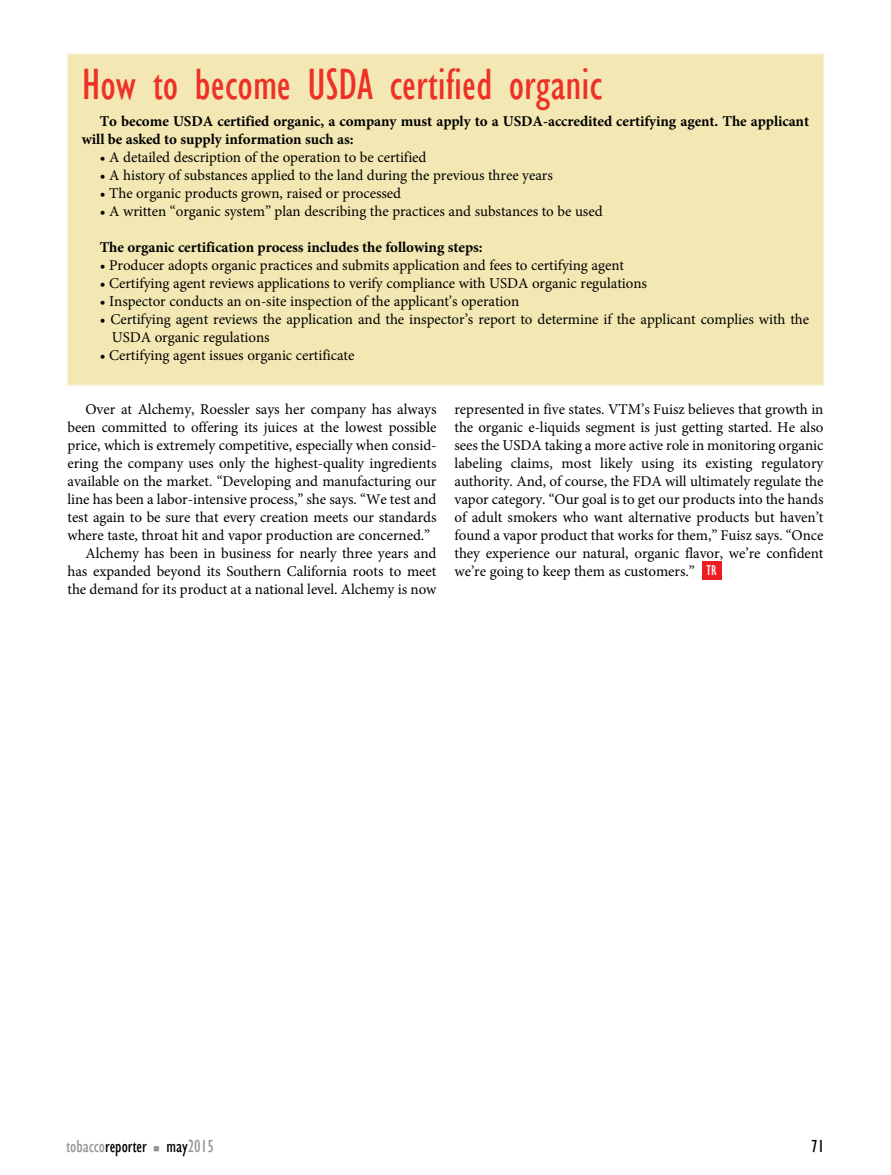
<style>
.page{position:relative;width:891px;height:1175px;background:#fff}
.page>*{position:absolute;margin:0;border:0;box-sizing:border-box;transform-origin:0 0}
.t1{font:condensed 45px "Gill Sans";color:#ee3124}
.t2{font:condensed 18px "Gill Sans";color:#939598}
.t3{font:condensed 18px "Gill Sans";color:#000}
.t4{font:15px/18px "Minion Pro";letter-spacing:-.005em;color:#000;text-align:justify}
.t5{font:700 15px/18px "Minion Pro";letter-spacing:-.005em;color:#000}
.t6{font:condensed 14.7px "Gill Sans";color:#fff}
.s1{color:#000}
</style>
<div class="page">
<div style="left:702px;top:561px;width:19px;height:18px;background:#ed1d24"></div>
<div style="left:68px;top:54px;width:756px;height:331px;background:#f3e8b3"></div>
<div style="left:67px;top:53px;width:757px;height:333px;border:2px solid #f8f1d6"></div>
<h1 class="t1" style="left:82px;top:58px;width:522px">How to become USDA certified organic</h1>
<p class="t5" style="left:82px;top:112px;width:729px;text-indent:18px">To become USDA certified organic, a company must apply to a USDA-accredited certifying agent. The applicant will be asked to supply information such as:</p>
<p class="t4" style="left:100px;top:148px;width:328px">• A detailed description of the operation to be certified</p>
<p class="t4" style="left:100px;top:166px;width:455px">• A history of substances applied to the land during the previous three years</p>
<p class="t4" style="left:100px;top:184px;width:303px">• The organic products grown, raised or processed</p>
<p class="t4" style="left:100px;top:202px;width:504px">• A written “organic system” plan describing the practices and substances to be used</p>
<p class="t5" style="left:100px;top:238px;width:384px">The organic certification process includes the following steps:</p>
<p class="t4" style="left:100px;top:256px;width:526px">• Producer adopts organic practices and submits application and fees to certifying agent</p>
<p class="t4" style="left:100px;top:274px;width:549px">• Certifying agent reviews applications to verify compliance with USDA organic regulations</p>
<p class="t4" style="left:100px;top:292px;width:421px">• Inspector conducts an on-site inspection of the applicant’s operation</p>
<p class="t4" style="left:112px;top:310px;width:699px;text-indent:-12px">• Certifying agent reviews the application and the inspector’s report to determine if the applicant complies with the<br>USDA organic regulations</p>
<p class="t4" style="left:100px;top:346px;width:256px">• Certifying agent issues organic certificate</p>
<p class="t4" style="left:86px;top:400px;width:352px">Over at Alchemy, Roessler says her company has always</p>
<p class="t4" style="left:68px;top:418px;width:371px">been committed to offering its juices at the lowest possible</p>
<p class="t4" style="left:68px;top:436px;width:371px">price, which is extremely competitive, especially when consid-</p>
<p class="t4" style="left:68px;top:454px;width:371px">ering the company uses only the highest-quality ingredients</p>
<p class="t4" style="left:68px;top:472px;width:371px">available on the market. “Developing and manufacturing our</p>
<p class="t4" style="left:68px;top:490px;width:370px">line has been a labor-intensive process,” she says. “We test and</p>
<p class="t4" style="left:68px;top:508px;width:371px">test again to be sure that every creation meets our standards</p>
<p class="t4" style="left:68px;top:526px;width:364px">where taste, throat hit and vapor production are concerned.”</p>
<p class="t4" style="left:86px;top:544px;width:353px">Alchemy has been in business for nearly three years and</p>
<p class="t4" style="left:68px;top:562px;width:370px">has expanded beyond its Southern California roots to meet</p>
<p class="t4" style="left:68px;top:580px;width:371px">the demand for its product at a national level. Alchemy is now</p>
<p class="t4" style="left:455px;top:400px;width:371px">represented in five states. VTM’s Fuisz believes that growth in the organic e-liquids segment is just getting started. He also sees the USDA taking a more active role in monitoring organic labeling claims, most likely using its existing regulatory authority. And, of course, the FDA will ultimately regulate the vapor category. “Our goal is to get our products into the hands of adult smokers who want alternative products but haven’t found a vapor product that works for them,” Fuisz says. “Once they experience our natural, organic flavor, we’re confident we’re going to keep them as customers.”</p>
<p class="t6" style="left:707px;top:562px;width:10px">TR</p>
<p class="t2" style="left:66px;top:1135px;width:149px">tobacco<span class="s1">reporter</span> ■ <span class="s1">may</span>2015</p>
<p class="t3" style="left:811px;top:1135px;width:15px">71</p>
</div>
